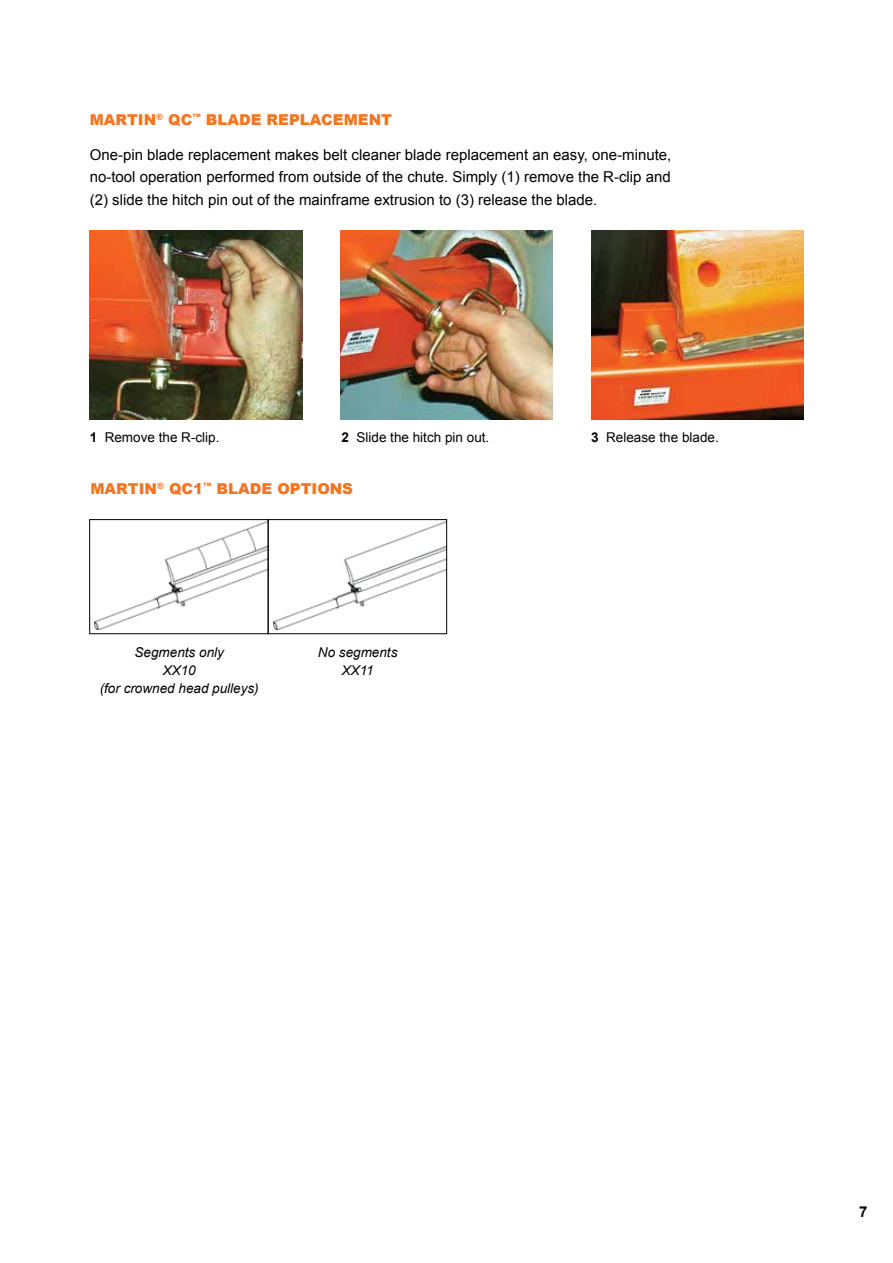
<style>
.page{position:relative;width:893px;height:1263px;background:#fff}
.page>*{position:absolute;margin:0;border:0;box-sizing:border-box;transform-origin:0 0}
.t1{font:15px/22.5px "Arial";color:#000;text-align:justify}
.t2{font:900 15px "Arial";color:#f47421}
.t3{font:700 15px "Arial";color:#000}
.t4{font:13.5px "Arial";color:#000}
.t5{font:italic 13.5px/18px "Arial";color:#000;text-align:center}
.s1{font-weight:700}
</style>
<div class="page">
<hr style="left:0;top:1204px;width:1px;height:59px;background:#000">
<img style="left:591px;top:231px;width:213px;height:188px">
<img style="left:340px;top:231px;width:213px;height:188px">
<img style="left:90px;top:231px;width:212px;height:188px">
<img style="left:95px;top:521px;width:172px;height:108px">
<div style="left:89px;top:519px;width:180px;height:115px;border:1px solid #000"></div>
<img style="left:273px;top:521px;width:172px;height:108px">
<div style="left:268px;top:519px;width:179px;height:115px;border:1px solid #000"></div>
<p class="t2" style="left:90px;top:108px;width:304px">MARTIN<sup>®</sup> QC<sup>™</sup> BLADE REPLACEMENT</p>
<p class="t1" style="left:90px;top:144px;width:583px">One-pin blade replacement makes belt cleaner blade replacement an easy, one-minute, no-tool operation performed from outside of the chute. Simply (1) remove the R-clip and (2) slide the hitch pin out of the mainframe extrusion to (3) release the blade.</p>
<p class="t4" style="left:90px;top:428px;width:131px"><span class="s1">1</span> Remove the R-clip.</p>
<p class="t4" style="left:341px;top:428px;width:149px"><span class="s1">2</span> Slide the hitch pin out.</p>
<p class="t4" style="left:591px;top:428px;width:129px"><span class="s1">3</span> Release the blade.</p>
<p class="t2" style="left:90px;top:477px;width:264px">MARTIN<sup>®</sup> QC1<sup>™</sup> BLADE OPTIONS</p>
<p class="t5" style="left:100px;top:643px;width:161px">Segments only<br>XX10<br>(for crowned head pulleys)</p>
<p class="t5" style="left:318px;top:643px;width:81px">No segments<br>XX11</p>
<p class="t3" style="left:859px;top:1201px;width:10px">7</p>
</div>
